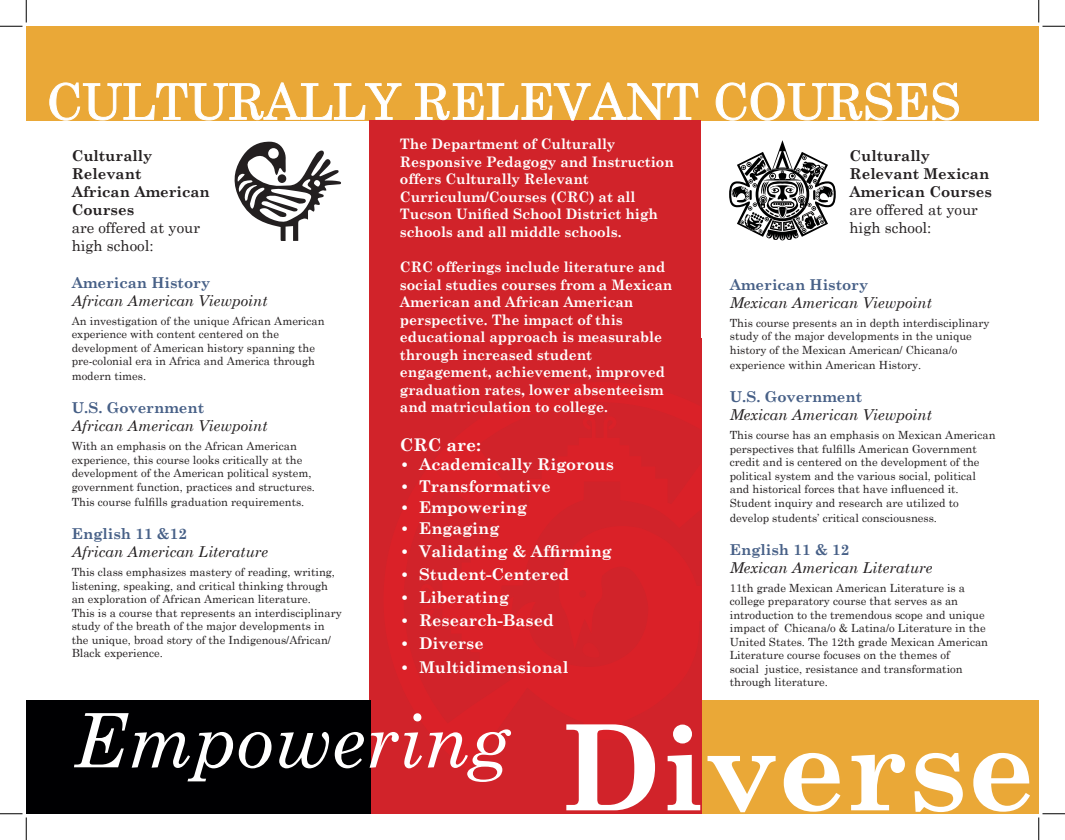
<style>
.page{position:relative;width:1065px;height:840px;background:#fff}
.page>*{position:absolute;margin:0;border:0;box-sizing:border-box;transform-origin:0 0}
.t1{font:italic 75px "Century Schoolbook";color:#fff}
.t2{font:700 17.5px "Century Schoolbook";color:#fff}
.t3{font:700 16.25px "Century Schoolbook";color:#fff}
.t4{font:italic 15px "Century Schoolbook";color:#231f20}
.t5{font:700 15px "Century Schoolbook";color:#476087}
.t6{font:700 15px/18px "Century Schoolbook";color:#231f20}
.t7{font:15px/18px "Century Schoolbook";color:#231f20}
.t8{font:700 14.5px/17.5px "Century Schoolbook";color:#fff;scale:.96 1}
.t9{font:11.25px/13.5px "Century Schoolbook";color:#231f20}
</style>
<div class="page">
<div style="left:26px;top:26px;width:1013px;height:94px;background:#eaa837"></div>
<div style="left:695px;top:700px;width:344px;height:114px;background:#eaa837"></div>
<div style="left:369px;top:120px;width:332px;height:601px;background:#d1232a"></div>
<div style="left:26px;top:700px;width:642px;height:114px;background:#000002"></div>
<svg style="left:234px;top:141px;width:107px;height:100px"></svg>
<div style="left:278px;top:174px;width:8px;height:9px;background:#231f20;border-radius:50%"></div>
<svg style="left:729px;top:140px;width:107px;height:101px"></svg>
<div style="left:371px;top:338px;width:330px;height:476px;background:#d1232a"></div>
<svg style="left:566px;top:724px;width:464px;height:88px"></svg>
<svg style="left:50px;top:83px;width:909px;height:37px"></svg>
<svg style="left:0;top:0;width:27px;height:27px"></svg>
<svg style="left:0;top:814px;width:27px;height:26px"></svg>
<svg style="left:1039px;top:0;width:26px;height:27px"></svg>
<svg style="left:1039px;top:814px;width:26px;height:26px"></svg>
<h3 class="t6" style="left:72px;top:146px;width:140px">Culturally<br>Relevant<br>African American<br>Courses</h3>
<h3 class="t7" style="left:72px;top:218px;width:130px">are offered at your high school:</h3>
<h3 class="t5" style="left:72px;top:273px;width:140px">American History</h3>
<h3 class="t4" style="left:72px;top:291px;width:198px">African American Viewpoint</h3>
<p class="t9" style="left:72px;top:314px;width:254px">An investigation of the unique African American experience with content centered on the development of American history spanning the pre-colonial era in Africa and America through</p>
<p class="t9" style="left:72px;top:369px;width:76px">modern times.</p>
<h3 class="t5" style="left:72px;top:399px;width:134px">U.S. Government</h3>
<h3 class="t4" style="left:72px;top:417px;width:198px">African American Viewpoint</h3>
<p class="t9" style="left:72px;top:439px;width:245px">With an emphasis on the African American experience, this course looks critically at the development of the American political system, government function, practices and structures.</p>
<p class="t9" style="left:72px;top:495px;width:234px">This course fulfills graduation requirements.</p>
<h3 class="t5" style="left:72px;top:525px;width:117px">English 11 &amp;12</h3>
<h3 class="t4" style="left:72px;top:543px;width:198px">African American Literature</h3>
<p class="t9" style="left:72px;top:565px;width:272px">This class emphasizes mastery of reading, writing, listening, speaking, and critical thinking through an exploration of African American literature.<br>This is a course that represents an interdisciplinary study of the breath of the major developments in the unique, broad story of the Indigenous/African/ Black experience.</p>
<p class="t8" style="left:400px;top:135px;width:287px">The Department of Culturally<br>Responsive Pedagogy and Instruction offers Culturally Relevant<br>Curriculum/Courses (CRC) at all<br>Tucson Unified School District high schools and all middle schools.</p>
<p class="t8" style="left:400px;top:258px;width:285px">CRC offerings include literature and social studies courses from a Mexican American and African American perspective. The impact of this educational approach is measurable through increased student engagement, achievement, improved graduation rates, lower absenteeism and matriculation to college.</p>
<h2 class="t2" style="left:400px;top:434px;width:83px">CRC are:</h2>
<h3 class="t3" style="left:400px;top:455px;width:216px">• Academically Rigorous</h3>
<h3 class="t3" style="left:400px;top:476px;width:152px">• Transformative</h3>
<h3 class="t3" style="left:400px;top:497px;width:129px">• Empowering</h3>
<h3 class="t3" style="left:400px;top:519px;width:101px">• Engaging</h3>
<h3 class="t3" style="left:400px;top:542px;width:214px">• Validating &amp; Affirming</h3>
<h3 class="t3" style="left:400px;top:565px;width:171px">• Student-Centered</h3>
<h3 class="t3" style="left:400px;top:588px;width:111px">• Liberating</h3>
<h3 class="t3" style="left:400px;top:611px;width:156px">• Research-Based</h3>
<h3 class="t3" style="left:400px;top:634px;width:85px">• Diverse</h3>
<h3 class="t3" style="left:400px;top:657px;width:170px">• Multidimensional</h3>
<h1 class="t1" style="left:73px;top:695px;width:439px">Empowering</h1>
<h3 class="t6" style="left:849px;top:146px;width:144px">Culturally<br>Relevant Mexican<br>American Courses</h3>
<h3 class="t7" style="left:849px;top:200px;width:130px">are offered at your high school:</h3>
<h3 class="t5" style="left:730px;top:275px;width:140px">American History</h3>
<h3 class="t4" style="left:730px;top:293px;width:204px">Mexican American Viewpoint</h3>
<p class="t9" style="left:730px;top:316px;width:261px">This course presents an in depth interdisciplinary study of the major developments in the unique history of the Mexican American/ Chicana/o</p>
<p class="t9" style="left:730px;top:358px;width:193px">experience within American History.</p>
<h3 class="t5" style="left:730px;top:388px;width:134px">U.S. Government</h3>
<h3 class="t4" style="left:730px;top:406px;width:204px">Mexican American Viewpoint</h3>
<p class="t9" style="left:730px;top:428px;width:267px">This course has an emphasis on Mexican American perspectives that fulfills American Government credit and is centered on the development of the political system and the various social, political and historical forces that have influenced it.<br>Student inquiry and research are utilized to</p>
<p class="t9" style="left:730px;top:511px;width:209px">develop students’ critical consciousness.</p>
<h3 class="t5" style="left:730px;top:540px;width:121px">English 11 &amp; 12</h3>
<h3 class="t4" style="left:730px;top:558px;width:204px">Mexican American Literature</h3>
<p class="t9" style="left:730px;top:581px;width:260px">11th grade Mexican American Literature is a college preparatory course that serves as an introduction to the tremendous scope and unique impact of Chicana/o &amp; Latina/o Literature in the United States. The 12th grade Mexican American Literature course focuses on the themes of<br>social justice, resistance and transformation through literature.</p>
</div>
